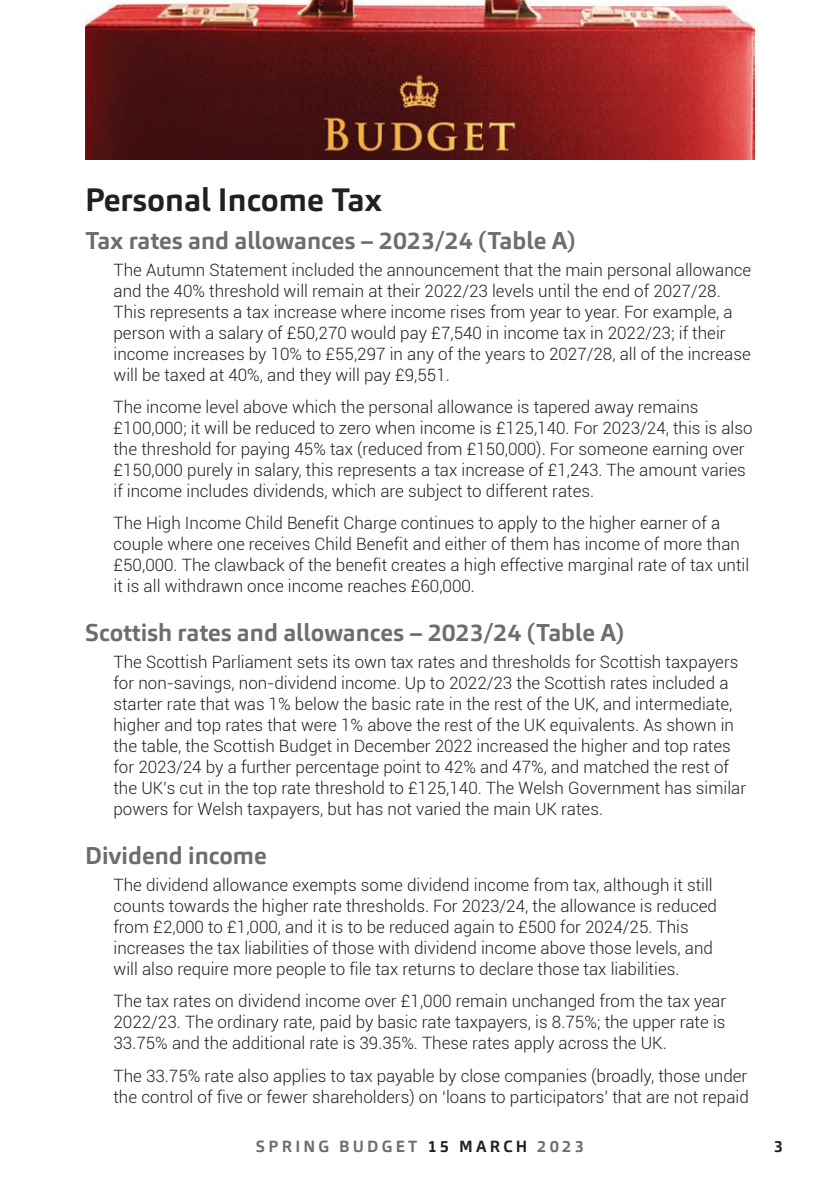
<style>
.page{position:relative;width:840px;height:1191px;background:#fff}
.page>*{position:absolute;margin:0;border:0;box-sizing:border-box;transform-origin:0 0}
.t1{font:700 32px "Carnac";color:#231f20}
.t2{font:700 24px "Carnac";color:#6c6d70}
.t3{font:300 17px/21px "Roboto";color:#231f20}
.t4{font:700 16px "Carnac";letter-spacing:.2em;color:#6c6d70}
.t5{font:700 16px "Carnac";color:#231f20}
.s1{color:#231f20}
</style>
<div class="page">
<img style="left:85px;top:0;width:669px;height:159px">
<h1 class="t1" style="left:85px;top:179px;width:298px">Personal Income Tax</h1>
<h2 class="t2" style="left:85px;top:225px;width:491px">Tax rates and allowances – 2023/24 (Table A)</h2>
<p class="t3" style="left:113px;top:258px;width:639px">The Autumn Statement included the announcement that the main personal allowance and the 40% threshold will remain at their 2022/23 levels until the end of 2027/28.<br>This represents a tax increase where income rises from year to year. For example, a person with a salary of £50,270 would pay £7,540 in income tax in 2022/23; if their income increases by 10% to £55,297 in any of the years to 2027/28, all of the increase will be taxed at 40%, and they will pay £9,551.</p>
<p class="t3" style="left:113px;top:396px;width:640px">The income level above which the personal allowance is tapered away remains £100,000; it will be reduced to zero when income is £125,140. For 2023/24, this is also the threshold for paying 45% tax (reduced from £150,000). For someone earning over £150,000 purely in salary, this represents a tax increase of £1,243. The amount varies if income includes dividends, which are subject to different rates.</p>
<p class="t3" style="left:113px;top:512px;width:637px">The High Income Child Benefit Charge continues to apply to the higher earner of a couple where one receives Child Benefit and either of them has income of more than £50,000. The clawback of the benefit creates a high effective marginal rate of tax until it is all withdrawn once income reaches £60,000.</p>
<h2 class="t2" style="left:85px;top:617px;width:540px">Scottish rates and allowances – 2023/24 (Table A)</h2>
<p class="t3" style="left:113px;top:651px;width:634px">The Scottish Parliament sets its own tax rates and thresholds for Scottish taxpayers for non-savings, non-dividend income. Up to 2022/23 the Scottish rates included a starter rate that was 1% below the basic rate in the rest of the UK, and intermediate, higher and top rates that were 1% above the rest of the UK equivalents. As shown in the table, the Scottish Budget in December 2022 increased the higher and top rates for 2023/24 by a further percentage point to 42% and 47%, and matched the rest of the UK’s cut in the top rate threshold to £125,140. The Welsh Government has similar powers for Welsh taxpayers, but has not varied the main UK rates.</p>
<h2 class="t2" style="left:85px;top:840px;width:183px">Dividend income</h2>
<p class="t3" style="left:113px;top:873px;width:604px">The dividend allowance exempts some dividend income from tax, although it still counts towards the higher rate thresholds. For 2023/24, the allowance is reduced from £2,000 to £1,000, and it is to be reduced again to £500 for 2024/25. This increases the tax liabilities of those with dividend income above those levels, and will also require more people to file tax returns to declare those tax liabilities.</p>
<p class="t3" style="left:113px;top:990px;width:613px;text-align:justify">The tax rates on dividend income over £1,000 remain unchanged from the tax year 2022/23. The ordinary rate, paid by basic rate taxpayers, is 8.75%; the upper rate is 33.75% and the additional rate is 39.35%. These rates apply across the UK.</p>
<p class="t3" style="left:113px;top:1064px;width:636px">The 33.75% rate also applies to tax payable by close companies (broadly, those under the control of five or fewer shareholders) on ‘loans to participators’ that are not repaid</p>
<p class="t4" style="left:256px;top:1136px;width:329px">SPRING BUDGET <span class="s1">15 MARCH</span> 2023</p>
<p class="t5" style="left:773px;top:1136px;width:11px">3</p>
</div>
